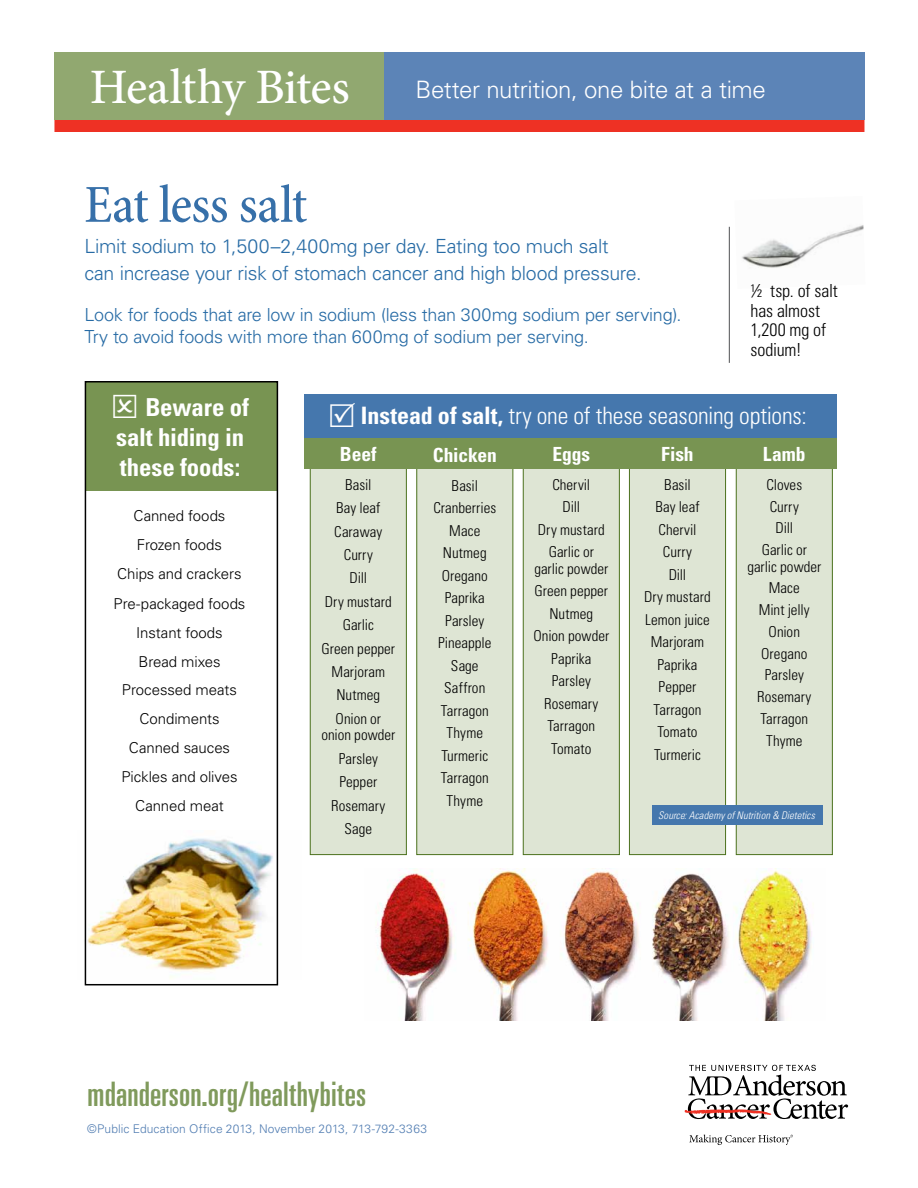
<style>
.page{position:relative;width:918px;height:1188px;background:#fff}
.page>*{position:absolute;margin:0;border:0;box-sizing:border-box;transform-origin:0 0}
.t1{font:500 condensed 54px "Minion Pro";letter-spacing:-.015em;color:#3770a9}
.t2{font:500 49.5px "Minion Pro";letter-spacing:-.02em;color:#fff}
.t3{font:ultra-condensed 33.75px "Univers LT Std";letter-spacing:.005em;color:#809a5c}
.t4{font:700 condensed 24.75px/30px "Univers LT Std";letter-spacing:-.005em;color:#fff}
.t5{font:300 condensed 24px "Univers LT Std";letter-spacing:-.01em;color:#fff}
.t6{font:300 24px "Univers LT Std";letter-spacing:-.015em;color:#fff}
.t7{font:300 19.5px/27px "Univers LT Std";letter-spacing:-.015em;color:#276ba5}
.t8{font:700 condensed 19.5px "Univers LT Std";letter-spacing:-.005em;color:#fff}
.t9{font:300 18px/22.5px "Univers LT Std";letter-spacing:-.015em;color:#276ba5}
.t10{font:300 condensed 18px/19.5px "Univers LT Std";letter-spacing:-.005em;color:#000}
.t11{font:300 condensed 15px/22.5px "Univers LT Std";color:#000;text-align:center}
.t12{font:300 15px/29.1px "Univers LT Std";letter-spacing:-.005em;color:#000;text-align:center}
.t13{font:300 12px "Univers LT Std";letter-spacing:.005em;color:#517db2}
.t14{font:italic 300 condensed 10.5px "Univers LT Std";letter-spacing:.005em;color:#fff}
.s1{font-weight:700}
</style>
<div class="page">
<div style="left:54px;top:120px;width:810px;height:12px;background:#ee3124"></div>
<div style="left:54px;top:52px;width:334px;height:68px;background:#91a870"></div>
<div style="left:384px;top:52px;width:480px;height:68px;background:#5c84b7"></div>
<svg style="left:689px;top:1135px;width:104px;height:10px"></svg>
<svg style="left:685px;top:1065px;width:163px;height:54px"></svg>
<div style="left:310px;top:441px;width:97px;height:414px;background:#dee5d4;border:1px solid #4b711d"></div>
<div style="left:417px;top:441px;width:96px;height:414px;background:#dee5d4"></div>
<div style="left:523px;top:441px;width:97px;height:414px;background:#dee5d4;border:1px solid #4b711d"></div>
<div style="left:629px;top:441px;width:97px;height:414px;background:#dee5d4;border:1px solid #4b711d"></div>
<div style="left:736px;top:441px;width:97px;height:414px;background:#dee5d4;border:1px solid #4b711d"></div>
<div style="left:304px;top:437px;width:533px;height:32px;background:#789452"></div>
<img style="left:84px;top:830px;width:195px;height:150px">
<div style="left:85px;top:382px;width:193px;height:109px;background:#789452"></div>
<img style="left:742px;top:225px;width:122px;height:43px">
<div style="left:85px;top:381px;width:193px;height:604px;border:2px solid #000"></div>
<div style="left:304px;top:394px;width:533px;height:43px;background:#4577ad"></div>
<div style="left:653px;top:806px;width:170px;height:19px;background:#4577ad"></div>
<img style="left:376px;top:868px;width:436px;height:153px">
<hr style="left:729px;top:227px;width:1px;height:136px;background:#636466">
<h2 class="t2" style="left:90px;top:53px;width:261px">Healthy Bites</h2>
<h3 class="t6" style="left:415px;top:75px;width:352px">Better nutrition, one bite at a time</h3>
<h1 class="t1" style="left:84px;top:172px;width:224px">Eat less salt</h1>
<h3 class="t7" style="left:84px;top:233px;width:559px">Limit sodium to 1,500–2,400mg per day. Eating too much salt can increase your risk of stomach cancer and high blood pressure.</h3>
<p class="t9" style="left:84px;top:303px;width:599px">Look for foods that are low in sodium (less than 300mg sodium per serving).<br>Try to avoid foods with more than 600mg of sodium per serving.</p>
<p class="t10" style="left:751px;top:281px;width:89px">½ tsp. of salt has almost<br>1,200 mg of sodium!</p>
<h3 class="t4" style="left:116px;top:393px;width:135px;text-indent:29px">Beware of salt hiding in these foods:</h3>
<p class="t12" style="left:113px;top:501px;width:134px">Canned foods<br>Frozen foods<br>Chips and crackers<br>Pre-packaged foods<br>Instant foods<br>Bread mixes<br>Processed meats<br>Condiments<br>Canned sauces<br>Pickles and olives<br>Canned meat</p>
<h3 class="t5" style="left:361px;top:401px;width:447px"><span class="s1">Instead of salt,</span> try one of these seasoning options:</h3>
<h3 class="t8" style="left:661px;top:442px;width:34px">Fish</h3>
<p class="t11" style="left:644px;top:473px;width:68px">Basil<br>Bay leaf<br>Chervil<br>Curry<br>Dill<br>Dry mustard<br>Lemon juice<br>Marjoram<br>Paprika<br>Pepper<br>Tarragon<br>Tomato<br>Turmeric</p>
<h3 class="t8" style="left:340px;top:442px;width:38px">Beef</h3>
<p class="t11" style="left:322px;top:473px;width:75px;line-height:23.4px">Basil<br>Bay leaf<br>Caraway<br>Curry<br>Dill<br>Dry mustard<br>Garlic<br>Green pepper<br>Marjoram<br>Nutmeg<br>Onion or</p>
<p class="t11" style="left:321px;top:723px;width:75px;line-height:23.4px">onion powder<br>Parsley<br>Pepper<br>Rosemary<br>Sage</p>
<h3 class="t8" style="left:552px;top:442px;width:39px">Eggs</h3>
<p class="t11" style="left:538px;top:473px;width:68px">Chervil<br>Dill<br>Dry mustard<br>Garlic or</p>
<p class="t11" style="left:533px;top:557px;width:77px">garlic powder<br>Green pepper<br>Nutmeg<br>Onion powder<br>Paprika<br>Parsley<br>Rosemary<br>Tarragon<br>Tomato</p>
<h3 class="t8" style="left:763px;top:442px;width:44px">Lamb</h3>
<p class="t11" style="left:762px;top:474px;width:47px;line-height:21.8px">Cloves<br>Curry<br>Dill<br>Garlic or</p>
<p class="t11" style="left:747px;top:555px;width:75px;line-height:21.8px">garlic powder<br>Mace<br>Mint jelly<br>Onion<br>Oregano<br>Parsley<br>Rosemary<br>Tarragon<br>Thyme</p>
<h3 class="t8" style="left:433px;top:444px;width:65px">Chicken</h3>
<p class="t11" style="left:433px;top:474px;width:64px">Basil<br>Cranberries<br>Mace<br>Nutmeg<br>Oregano<br>Paprika<br>Parsley<br>Pineapple<br>Sage<br>Saffron<br>Tarragon<br>Thyme<br>Turmeric<br>Tarragon<br>Thyme</p>
<p class="t14" style="left:658px;top:809px;width:158px">Source: Academy of Nutrition &amp; Dietetics</p>
<h3 class="t3" style="left:87px;top:1074px;width:280px">mdanderson.org/healthybites</h3>
<p class="t13" style="left:87px;top:1121px;width:341px">©Public Education Office 2013, November 2013, 713-792-3363</p>
</div>
